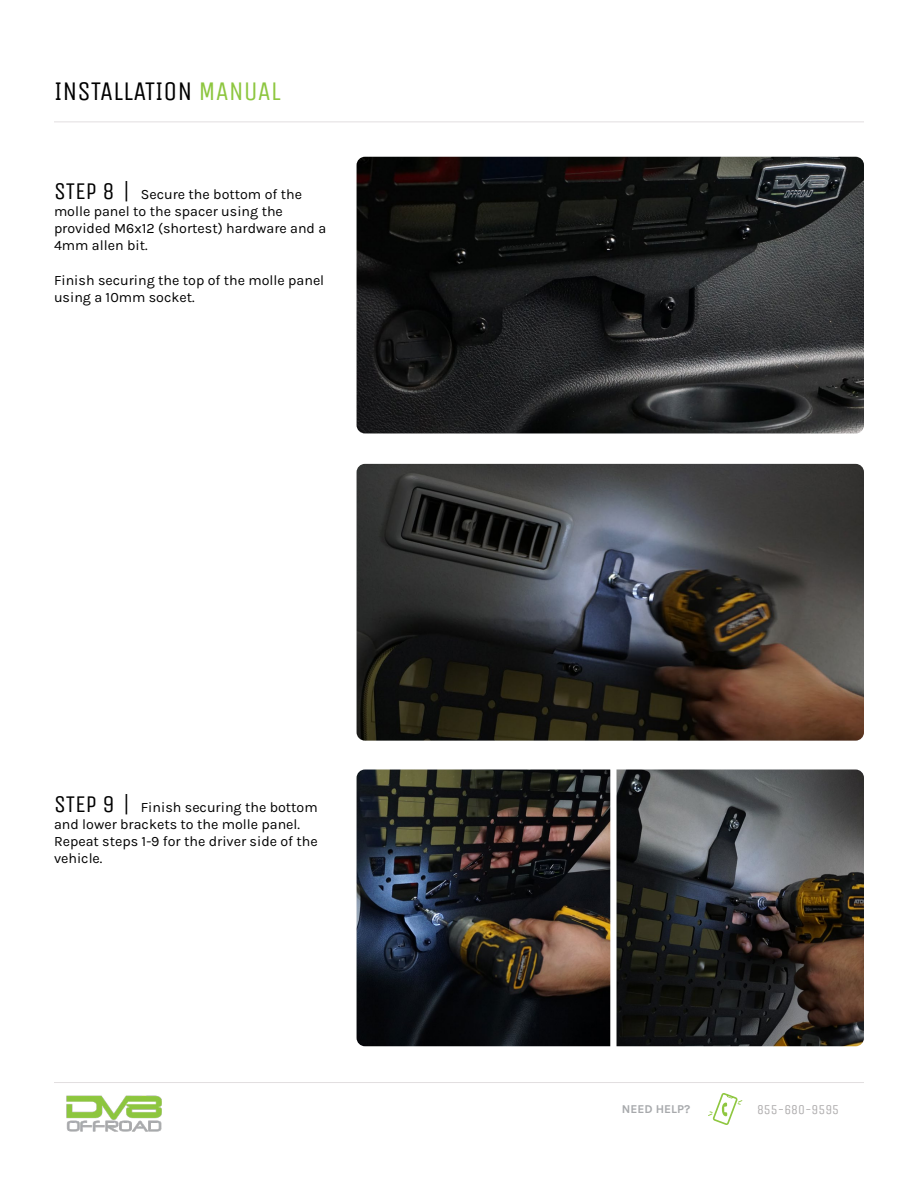
<style>
.page{position:relative;width:918px;height:1188px;background:#fff}
.page>*{position:absolute;margin:0;border:0;box-sizing:border-box;transform-origin:0 0}
.t1{font:27px "Unica One";color:#000}
.t2{font:14.25px/17.1px "Karla";color:#000}
.t3{font:13.5px "Unica One";color:#afadae}
.t4{font:700 12px "Karla";color:#a7a9ac}
.s1{color:#8dc63f}
.s2{font-family:"Unica One";font-size:24px}
</style>
<div class="page">
<img style="left:357px;top:770px;width:253px;height:276px">
<img style="left:617px;top:770px;width:247px;height:276px">
<img style="left:357px;top:464px;width:507px;height:277px">
<img style="left:357px;top:157px;width:507px;height:276px">
<hr style="left:54px;top:122px;width:810px;height:1px;background:#e2dfe0">
<svg style="left:708px;top:1093px;width:34px;height:32px"></svg>
<hr style="left:54px;top:1082px;width:810px;height:1px;background:#e2dfe0">
<img style="left:66px;top:1095px;width:96px;height:37px">
<h1 class="t1" style="left:54px;top:76px;width:228px">INSTALLATION <span class="s1">MANUAL</span></h1>
<p class="t2" style="left:54px;top:185px;width:274px"><span class="s2">STEP 8 |</span> Secure the bottom of the molle panel to the spacer using the provided M6x12 (shortest) hardware and a<br>4mm allen bit.</p>
<p class="t2" style="left:54px;top:271px;width:272px">Finish securing the top of the molle panel using a 10mm socket.</p>
<p class="t2" style="left:54px;top:798px;width:265px"><span class="s2">STEP 9 |</span> Finish securing the bottom and lower brackets to the molle panel.<br>Repeat steps 1-9 for the driver side of the vehicle.</p>
<p class="t4" style="left:622px;top:1101px;width:70px">NEED HELP?</p>
<p class="t3" style="left:757px;top:1102px;width:84px">855-680-9595</p>
</div>
